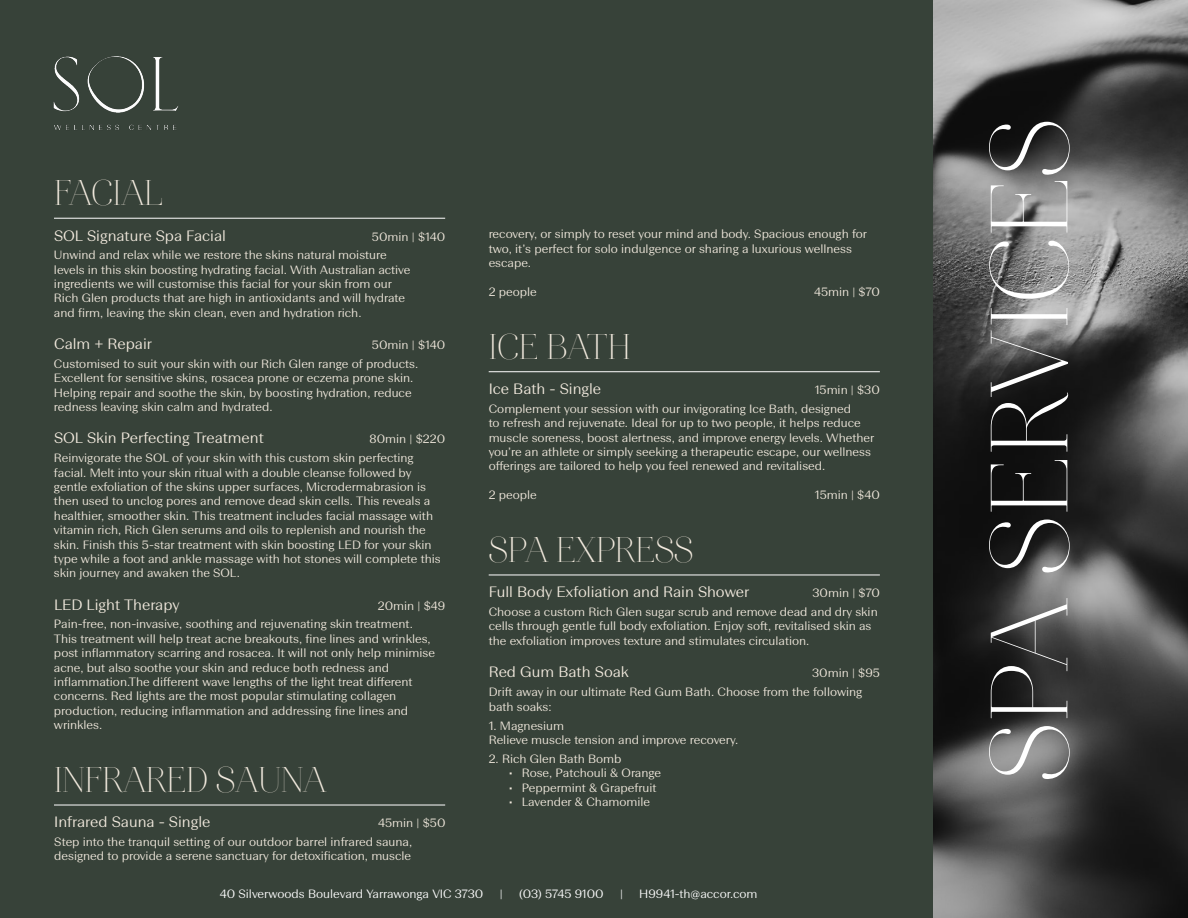
<style>
.page{position:relative;width:1188px;height:918px;background:#fff}
.page>*{position:absolute;margin:0;border:0;box-sizing:border-box;transform-origin:0 0}
.t1{font:110.4px "Aire Roman Pro";color:#fff}
.t2{font:36px "Aire Roman Pro";color:#f2eade}
.t3{font:300 15px "Beausite Fit";color:#f2eade}
.t4{font:300 12px/14.4px "Beausite Fit";color:#f2eade}
.t5{font:300 12px "Beausite Fit";color:#fff}
</style>
<div class="page">
<img style="left:932px;top:0;width:256px;height:918px">
<div style="left:0;top:0;width:932px;height:918px;background:#374239"></div>
<img style="left:53px;top:56px;width:125px;height:74px">
<hr style="left:54px;top:218px;width:391px;height:1px;background:#fff">
<hr style="left:54px;top:805px;width:391px;height:1px;background:#fff">
<hr style="left:489px;top:371px;width:391px;height:1px;background:#fff">
<hr style="left:489px;top:575px;width:391px;height:1px;background:#fff">
<h2 class="t2" style="left:54px;top:172px;width:111px">FACIAL</h2>
<p class="t3" style="left:54px;top:225px;width:173px">SOL Signature Spa Facial</p>
<p class="t4" style="left:54px;top:226px;width:393px;line-height:18.6px;text-indent:318px">50min | $140<br>Unwind and relax while we restore the skins natural moisture</p>
<p class="t4" style="left:54px;top:261px;width:358px">levels in this skin boosting hydrating facial. With Australian active ingredients we will customise this facial for your skin from our Rich Glen products that are high in antioxidants and will hydrate and firm, leaving the skin clean, even and hydration rich.</p>
<p class="t3" style="left:54px;top:334px;width:99px">Calm + Repair</p>
<p class="t4" style="left:54px;top:335px;width:393px;line-height:18.6px;text-indent:318px">50min | $140<br>Customised to suit your skin with our Rich Glen range of products.</p>
<p class="t4" style="left:54px;top:370px;width:361px">Excellent for sensitive skins, rosacea prone or eczema prone skin.<br>Helping repair and soothe the skin, by boosting hydration, reduce redness leaving skin calm and hydrated.</p>
<p class="t3" style="left:54px;top:428px;width:211px">SOL Skin Perfecting Treatment</p>
<p class="t4" style="left:54px;top:429px;width:393px;line-height:18.6px;text-indent:316px">80min | $220<br>Reinvigorate the SOL of your skin with this custom skin perfecting</p>
<p class="t4" style="left:54px;top:464px;width:388px">facial. Melt into your skin ritual with a double cleanse followed by gentle exfoliation of the skins upper surfaces, Microdermabrasion is then used to unclog pores and remove dead skin cells. This reveals a healthier, smoother skin. This treatment includes facial massage with vitamin rich, Rich Glen serums and oils to replenish and nourish the skin. Finish this 5-star treatment with skin boosting LED for your skin type while a foot and ankle massage with hot stones will complete this skin journey and awaken the SOL.</p>
<p class="t3" style="left:54px;top:594px;width:127px">LED Light Therapy</p>
<p class="t4" style="left:54px;top:595px;width:393px;line-height:18.6px;text-indent:324px">20min | $49<br>Pain-free, non-invasive, soothing and rejuvenating skin treatment.</p>
<p class="t4" style="left:54px;top:631px;width:382px">This treatment will help treat acne breakouts, fine lines and wrinkles, post inflammatory scarring and rosacea. It will not only help minimise acne, but also soothe your skin and reduce both redness and inflammation.The different wave lengths of the light treat different concerns. Red lights are the most popular stimulating collagen production, reducing inflammation and addressing fine lines and wrinkles.</p>
<h2 class="t2" style="left:54px;top:759px;width:273px">INFRARED SAUNA</h2>
<p class="t3" style="left:54px;top:812px;width:158px">Infrared Sauna - Single</p>
<p class="t4" style="left:54px;top:813px;width:393px;line-height:18.6px;text-indent:324px">45min | $50<br>Step into the tranquil setting of our outdoor barrel infrared sauna,</p>
<p class="t4" style="left:54px;top:848px;width:358px">designed to provide a serene sanctuary for detoxification, muscle</p>
<p class="t4" style="left:489px;top:226px;width:380px">recovery, or simply to reset your mind and body. Spacious enough for two, it’s perfect for solo indulgence or sharing a luxurious wellness escape.</p>
<p class="t4" style="left:489px;top:284px;width:50px">2 people</p>
<p class="t4" style="left:814px;top:284px;width:67px">45min | $70</p>
<h2 class="t2" style="left:489px;top:325px;width:143px">ICE BATH</h2>
<p class="t3" style="left:489px;top:378px;width:114px">Ice Bath - Single</p>
<p class="t4" style="left:489px;top:380px;width:393px;line-height:18.6px;text-indent:326px">15min | $30<br>Complement your session with our invigorating Ice Bath, designed</p>
<p class="t4" style="left:489px;top:415px;width:387px">to refresh and rejuvenate. Ideal for up to two people, it helps reduce muscle soreness, boost alertness, and improve energy levels. Whether you’re an athlete or simply seeking a therapeutic escape, our wellness offerings are tailored to help you feel renewed and revitalised.</p>
<p class="t4" style="left:489px;top:487px;width:50px">2 people</p>
<p class="t4" style="left:815px;top:487px;width:66px">15min | $40</p>
<h2 class="t2" style="left:489px;top:528px;width:206px">SPA EXPRESS</h2>
<p class="t3" style="left:489px;top:582px;width:262px">Full Body Exfoliation and Rain Shower</p>
<p class="t4" style="left:489px;top:583px;width:393px;line-height:18.6px;text-align:right">30min | $70<br>Choose a custom Rich Glen sugar scrub and remove dead and dry skin</p>
<p class="t4" style="left:489px;top:618px;width:384px">cells through gentle full body exfoliation. Enjoy soft, revitalised skin as the exfoliation improves texture and stimulates circulation.</p>
<p class="t3" style="left:489px;top:662px;width:142px">Red Gum Bath Soak</p>
<p class="t4" style="left:489px;top:663px;width:393px;line-height:19.2px;text-indent:323px">30min | $95<br>Drift away in our ultimate Red Gum Bath. Choose from the following</p>
<p class="t4" style="left:489px;top:699px;width:64px">bath soaks:</p>
<p class="t4" style="left:489px;top:718px;width:251px">1. Magnesium<br>Relieve muscle tension and improve recovery.</p>
<p class="t4" style="left:489px;top:751px;width:134px">2. Rich Glen Bath Bomb</p>
<p class="t4" style="left:509px;top:765px;width:154px">• Rose, Patchouli &amp; Orange</p>
<p class="t4" style="left:509px;top:780px;width:149px">• Peppermint &amp; Grapefruit</p>
<p class="t4" style="left:509px;top:794px;width:143px">• Lavender &amp; Chamomile</p>
<p class="t5" style="left:220px;top:886px;width:265px">40 Silverwoods Boulevard Yarrawonga VIC 3730</p>
<p class="t5" style="left:500px;top:886px;width:4px">|</p>
<p class="t5" style="left:519px;top:886px;width:86px">(03) 5745 9100</p>
<p class="t5" style="left:620px;top:886px;width:4px">|</p>
<p class="t5" style="left:639px;top:886px;width:120px">H9941-th@accor.com</p>
<h1 class="t1" style="left:965px;top:782px;width:665px;rotate:-90deg">SPA SERVICES</h1>
</div>
